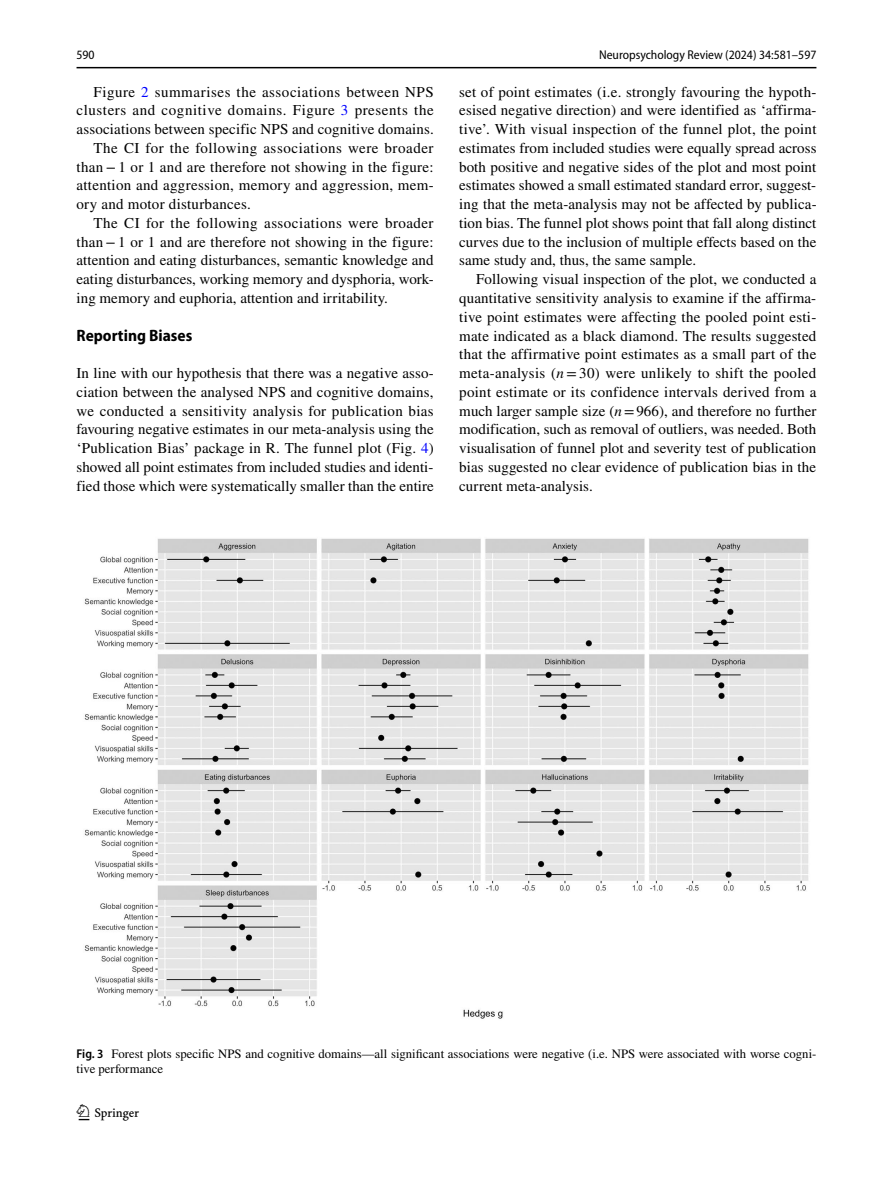
<style>
.page{position:relative;width:893px;height:1187px;background:#fff}
.page>*{position:absolute;margin:0;border:0;box-sizing:border-box;transform-origin:0 0}
.t1{font:22.5px "Springnew Regular 2";color:#000}
.t2{font:700 semi-condensed 16.5px "Myriad Pro";color:#000}
.t3{font:15px/18.8px "STIX";letter-spacing:.01em;color:#000;text-align:justify}
.t4{font:15px "STIX";letter-spacing:.035em;color:#000}
.t5{font:15px "STIX";letter-spacing:.04em;color:#000}
.t6{font:15px "STIX";letter-spacing:.03em;color:#000}
.t7{font:12.75px/15px "STIX";color:#000}
.t8{font:semi-condensed 12.75px "Myriad Pro";color:#000}
.s1{color:#00f}
.s2{font-style:italic}
.s3{font-family:"Myriad Pro";font-weight:600;font-stretch:semi-condensed}
</style>
<div class="page">
<hr style="left:77px;top:67px;width:739px;height:1px;background:#000">
<img style="left:84px;top:538px;width:725px;height:481px">
<p class="t8" style="left:77px;top:48px;width:20px">590</p>
<p class="t8" style="left:599px;top:48px;width:219px">Neuropsychology Review (2024) 34:581–597</p>
<p class="t4" style="left:94px;top:81px;width:342px">Figure <span class="s1">2</span> summarises the associations between NPS</p>
<p class="t5" style="left:77px;top:100px;width:359px">clusters and cognitive domains. Figure <span class="s1">3</span> presents the</p>
<p class="t3" style="left:77px;top:121px;width:359px">associations between specific NPS and cognitive domains.</p>
<p class="t4" style="left:94px;top:137px;width:342px">The CI for the following associations were broader</p>
<p class="t3" style="left:77px;top:158px;width:359px">than−1 or 1 and are therefore not showing in the figure:</p>
<p class="t3" style="left:77px;top:177px;width:359px">attention and aggression, memory and aggression, mem-</p>
<p class="t3" style="left:77px;top:196px;width:176px">ory and motor disturbances.</p>
<p class="t6" style="left:94px;top:212px;width:341px">The CI for the following associations were broader</p>
<p class="t3" style="left:77px;top:233px;width:359px">than−1 or 1 and are therefore not showing in the figure:</p>
<p class="t3" style="left:77px;top:252px;width:359px">attention and eating disturbances, semantic knowledge and</p>
<p class="t3" style="left:77px;top:271px;width:359px">eating disturbances, working memory and dysphoria, work-</p>
<p class="t3" style="left:77px;top:289px;width:313px">ing memory and euphoria, attention and irritability.</p>
<p class="t2" style="left:77px;top:326px;width:117px">Reporting Biases</p>
<p class="t3" style="left:77px;top:364px;width:359px">In line with our hypothesis that there was a negative asso&shy;ciation between the analysed NPS and cognitive domains, we conducted a sensitivity analysis for publication bias favouring negative estimates in our meta-analysis using the ‘Publication Bias’ package in R. The funnel plot (Fig. <span class="s1">4</span>) showed all point estimates from included studies and identi&shy;fied those which were systematically smaller than the entire</p>
<p class="t3" style="left:459px;top:83px;width:359px">set of point estimates (i.e. strongly favouring the hypoth&shy;esised negative direction) and were identified as ‘affirma&shy;tive’. With visual inspection of the funnel plot, the point estimates from included studies were equally spread across both positive and negative sides of the plot and most point estimates showed a small estimated standard error, suggest&shy;ing that the meta-analysis may not be affected by publica&shy;tion bias. The funnel plot shows point that fall along distinct curves due to the inclusion of multiple effects based on the same study and, thus, the same sample.</p>
<p class="t3" style="left:459px;top:271px;width:359px;text-indent:17px">Following visual inspection of the plot, we conducted a quantitative sensitivity analysis to examine if the affirma&shy;tive point estimates were affecting the pooled point esti&shy;mate indicated as a black diamond. The results suggested that the affirmative point estimates as a small part of the meta-analysis (<span class="s2">n</span>=30) were unlikely to shift the pooled point estimate or its confidence intervals derived from a much larger sample size (<span class="s2">n</span>=966), and therefore no further modification, such as removal of outliers, was needed. Both visualisation of funnel plot and severity test of publication bias suggested no clear evidence of publication bias in the current meta-analysis.</p>
<p class="t7" style="left:77px;top:1046px;width:741px"><span class="s3">Fig. 3</span> Forest plots specific NPS and cognitive domains—all significant associations were negative (i.e. NPS were associated with worse cogni&shy;tive performance</p>
<h1 class="t1" style="left:79px;top:1104px;width:62px">1 3</h1>
</div>
